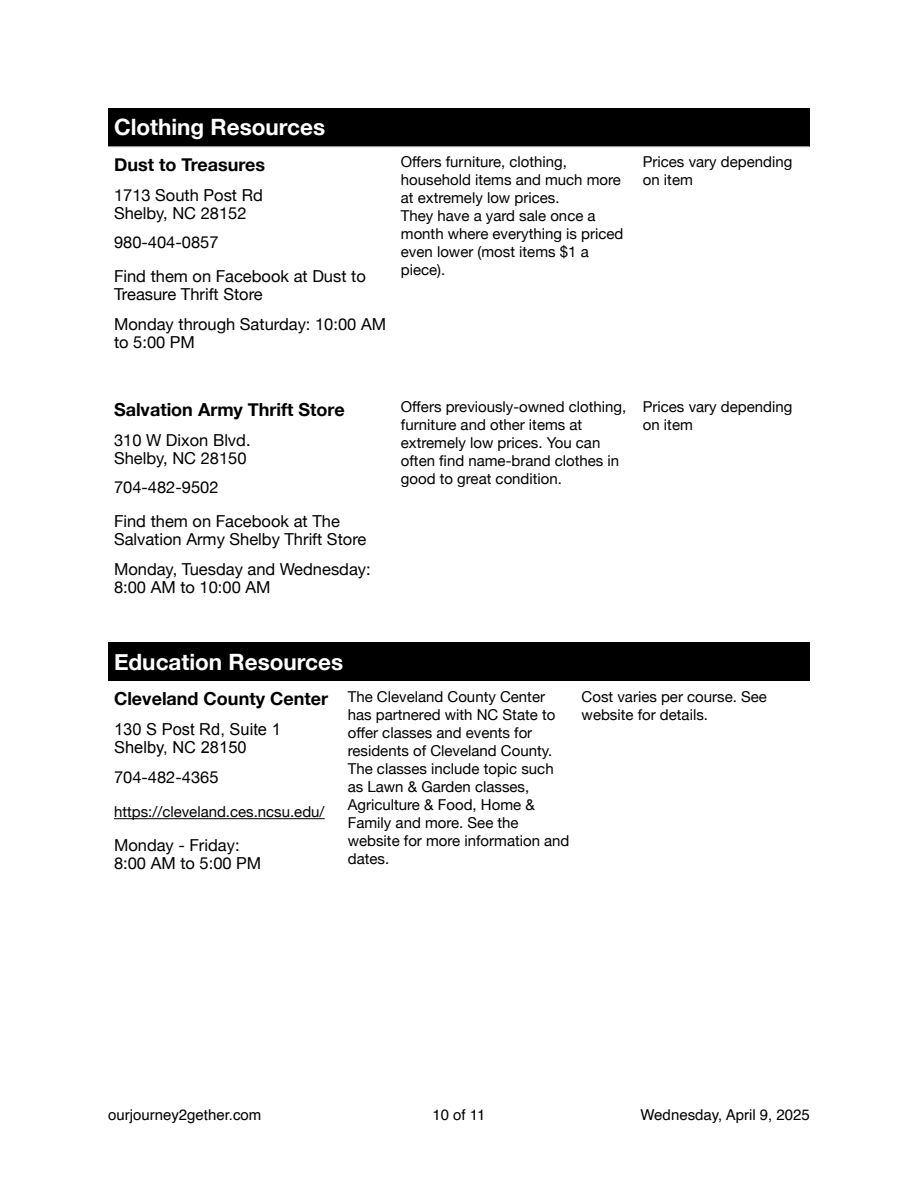
<style>
.page{position:relative;width:918px;height:1188px;background:#fff}
.page>*{position:absolute;margin:0;border:0;box-sizing:border-box;transform-origin:0 0}
.t1{font:700 22.5px "Helvetica Neue";color:#fff}
.t2{font:700 18px "Helvetica Neue";color:#000}
.t3{font:16.5px/18px "Helvetica Neue";color:#000}
.t4{font:16.5px/18px "Arial";color:#000}
.t5{font:15px/18px "Helvetica Neue";color:#000}
.t6{font:15px "Helvetica";color:#000}
.s1{font-weight:700;font-size:18px}
</style>
<div class="page">
<div style="left:395px;top:108px;width:414px;height:39px;background:#000"></div>
<hr style="left:395px;top:146px;width:414px;height:1px;background:#a6a6a6">
<div style="left:108px;top:108px;width:287px;height:39px;background:#000"></div>
<hr style="left:108px;top:146px;width:287px;height:1px;background:#a6a6a6">
<div style="left:108px;top:643px;width:701px;height:38px;background:#000"></div>
<hr style="left:114px;top:818px;width:211px;height:1px;background:#000">
<h1 class="t1" style="left:114px;top:114px;width:213px">Clothing Resources</h1>
<p class="t2" style="left:114px;top:153px;width:153px">Dust to Treasures</p>
<p class="t5" style="left:401px;top:152px;width:224px">Offers furniture, clothing, household items and much more at extremely low prices.<br>They have a yard sale once a month where everything is priced even lower (most items $1 a piece).</p>
<p class="t5" style="left:643px;top:152px;width:151px">Prices vary depending on item</p>
<p class="t3" style="left:114px;top:186px;width:150px">1713 South Post Rd<br>Shelby, NC 28152</p>
<p class="t3" style="left:114px;top:225px;width:253px;line-height:34px">980-404-0857<br>Find them on Facebook at Dust to</p>
<p class="t3" style="left:114px;top:279px;width:274px;line-height:29.5px">Treasure Thrift Store<br>Monday through Saturday: 10:00 AM</p>
<p class="t3" style="left:114px;top:333px;width:83px">to 5:00 PM</p>
<p class="t2" style="left:114px;top:398px;width:232px">Salvation Army Thrift Store</p>
<p class="t5" style="left:401px;top:397px;width:227px">Offers previously-owned clothing, furniture and other items at extremely low prices. You can often fi nd name-brand clothes in good to great condition.</p>
<p class="t5" style="left:643px;top:397px;width:151px">Prices vary depending on item</p>
<p class="t3" style="left:114px;top:431px;width:138px">310 W Dixon Blvd.<br>Shelby, NC 28150</p>
<p class="t3" style="left:114px;top:470px;width:227px;line-height:34px">704-482-9502<br>Find them on Facebook at The</p>
<p class="t3" style="left:114px;top:524px;width:258px;line-height:29.5px">Salvation Army Shelby Thrift Store<br>Monday, Tuesday and Wednesday:</p>
<p class="t3" style="left:114px;top:578px;width:158px">8:00 AM to 10:00 AM</p>
<h1 class="t1" style="left:114px;top:648px;width:231px">Education Resources</h1>
<p class="t5" style="left:348px;top:687px;width:223px;text-indent:-234px"><span class="s1">Cleveland County Center</span> The Cleveland County Center has partnered with NC State to offer classes and events for residents of Cleveland County.<br>The classes include topic such as Lawn &amp; Garden classes,<br>Agriculture &amp; Food, Home &amp;<br>Family and more. See the website for more information and dates.</p>
<p class="t5" style="left:582px;top:687px;width:187px">Cost varies per course. See website for details.</p>
<p class="t4" style="left:114px;top:721px;width:168px">130 S Post Rd, Suite 1<br>Shelby, NC 28150</p>
<p class="t3" style="left:114px;top:768px;width:106px">704-482-4365</p>
<p class="t5" style="left:114px;top:803px;width:212px">https://cleveland.ces.ncsu.edu/</p>
<p class="t3" style="left:114px;top:836px;width:149px">Monday - Friday:<br>8:00 AM to 5:00 PM</p>
<p class="t6" style="left:108px;top:1108px;width:155px">ourjourney2gether.com</p>
<p class="t6" style="left:432px;top:1108px;width:55px">10 of 11</p>
<p class="t6" style="left:640px;top:1108px;width:171px">Wednesday, April 9, 2025</p>
</div>
